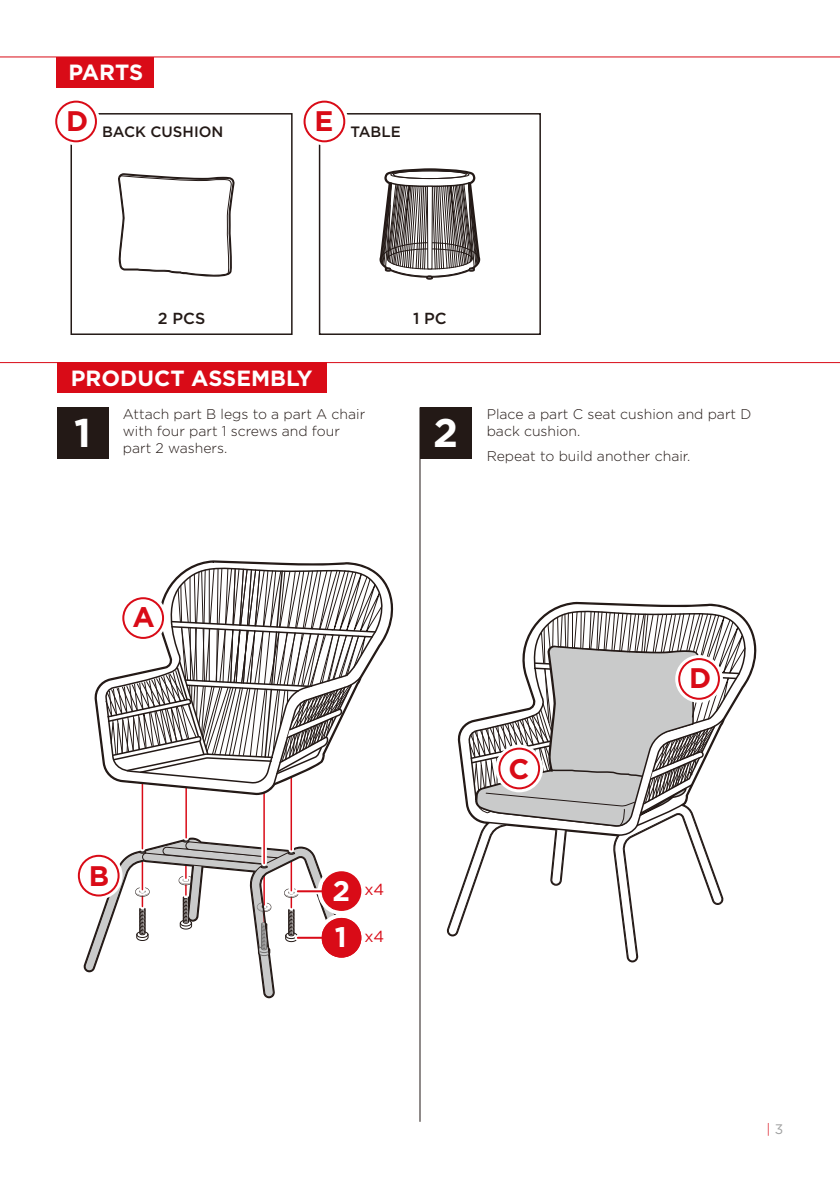
<style>
.page{position:relative;width:840px;height:1191px;background:#fff}
.page>*{position:absolute;margin:0;border:0;box-sizing:border-box;transform-origin:0 0}
.t1{font:700 40px "Gotham";color:#fff}
.t2{font:700 28.2px "Gotham";color:#d90b17}
.t3{font:700 22px "Gotham";color:#fff}
.t4{font:500 16px "Gotham";color:#231916}
.t5{font:16px "Gotham";color:#d90b17}
.t6{font:500 15px "Gotham";color:#231916}
.t7{font:300 14px/16.8px "Gotham";color:#231916}
.t8{font:300 13.8px "Gotham";color:#d90b17}
.s1{font-weight:700;font-size:28.2px;color:#fff}
.s2{font-weight:400;color:#9fa0a0}
</style>
<div class="page">
<div style="left:57px;top:362px;width:269px;height:31px;background:#d90b17"></div>
<hr style="left:0;top:362px;width:839px;height:1px;background:#d90b17">
<hr style="left:419px;top:407px;width:1px;height:714px;background:#231916">
<div style="left:420px;top:407px;width:51px;height:52px;background:#231916"></div>
<div style="left:57px;top:407px;width:51px;height:52px;background:#231916"></div>
<div style="left:70px;top:113px;width:222px;height:222px;border:2px solid #231916"></div>
<svg style="left:55px;top:100px;width:45px;height:45px"></svg>
<div style="left:55px;top:101px;width:42px;height:41px;border:2px solid #d90b17;border-radius:50%"></div>
<div style="left:318px;top:113px;width:222px;height:222px;border:2px solid #231916"></div>
<svg style="left:379px;top:168px;width:101px;height:112px"></svg>
<svg style="left:306px;top:100px;width:42px;height:45px"></svg>
<div style="left:303px;top:101px;width:42px;height:41px;border:2px solid #d90b17;border-radius:50%"></div>
<div style="left:57px;top:57px;width:97px;height:30px;background:#d90b17"></div>
<hr style="left:0;top:56px;width:839px;height:1px;background:#d90b17">
<svg style="left:118px;top:173px;width:116px;height:104px"></svg>
<svg style="left:552px;top:603px;width:200px;height:83px"></svg>
<hr style="left:263px;top:792px;width:2px;height:71px;background:#d90b17">
<hr style="left:290px;top:777px;width:2px;height:73px;background:#d90b17">
<svg style="left:141px;top:795px;width:3px;height:43px"></svg>
<hr style="left:142px;top:778px;width:1px;height:70px;background:#d90b17">
<hr style="left:185px;top:765px;width:2px;height:72px;background:#d90b17">
<svg style="left:94px;top:588px;width:300px;height:207px"></svg>
<svg style="left:194px;top:560px;width:195px;height:225px"></svg>
<svg style="left:105px;top:565px;width:277px;height:221px"></svg>
<div style="left:122px;top:597px;width:42px;height:42px;border:2px solid #d90b17;border-radius:50%"></div>
<svg style="left:446px;top:609px;width:299px;height:353px"></svg>
<svg style="left:77px;top:838px;width:285px;height:159px"></svg>
<h3 class="t3" style="left:69px;top:58px;width:76px">PARTS</h3>
<h2 class="t2" style="left:66px;top:102px;width:24px">D</h2>
<p class="t6" style="left:102px;top:122px;width:123px">BACK CUSHION</p>
<h2 class="t2" style="left:314px;top:102px;width:20px">E</h2>
<p class="t6" style="left:350px;top:122px;width:52px">TABLE</p>
<p class="t4" style="left:158px;top:308px;width:49px">2 PCS</p>
<p class="t4" style="left:413px;top:308px;width:35px">1 PC</p>
<h3 class="t3" style="left:71px;top:363px;width:243px">PRODUCT ASSEMBLY</h3>
<h1 class="t1" style="left:74px;top:406px;width:18px">1</h1>
<h1 class="t1" style="left:433px;top:406px;width:26px">2</h1>
<p class="t7" style="left:123px;top:405px;width:244px">Attach part B legs to a part A chair with four part 1 screws and four part 2 washers.</p>
<p class="t7" style="left:486px;top:405px;width:266px">Place a part C seat cushion and part D back cushion.</p>
<p class="t7" style="left:486px;top:447px;width:205px">Repeat to build another chair.</p>
<h2 class="t2" style="left:132px;top:598px;width:24px">A</h2>
<h2 class="t2" style="left:89px;top:857px;width:22px">B</h2>
<p class="t5" style="left:332px;top:879px;width:53px"><span class="s1">2</span> x4</p>
<p class="t5" style="left:334px;top:926px;width:51px"><span class="s1">1</span> x4</p>
<h2 class="t2" style="left:508px;top:750px;width:22px">C</h2>
<h2 class="t2" style="left:688px;top:659px;width:24px">D</h2>
<p class="t8" style="left:766px;top:1120px;width:18px">| <span class="s2">3</span></p>
</div>
